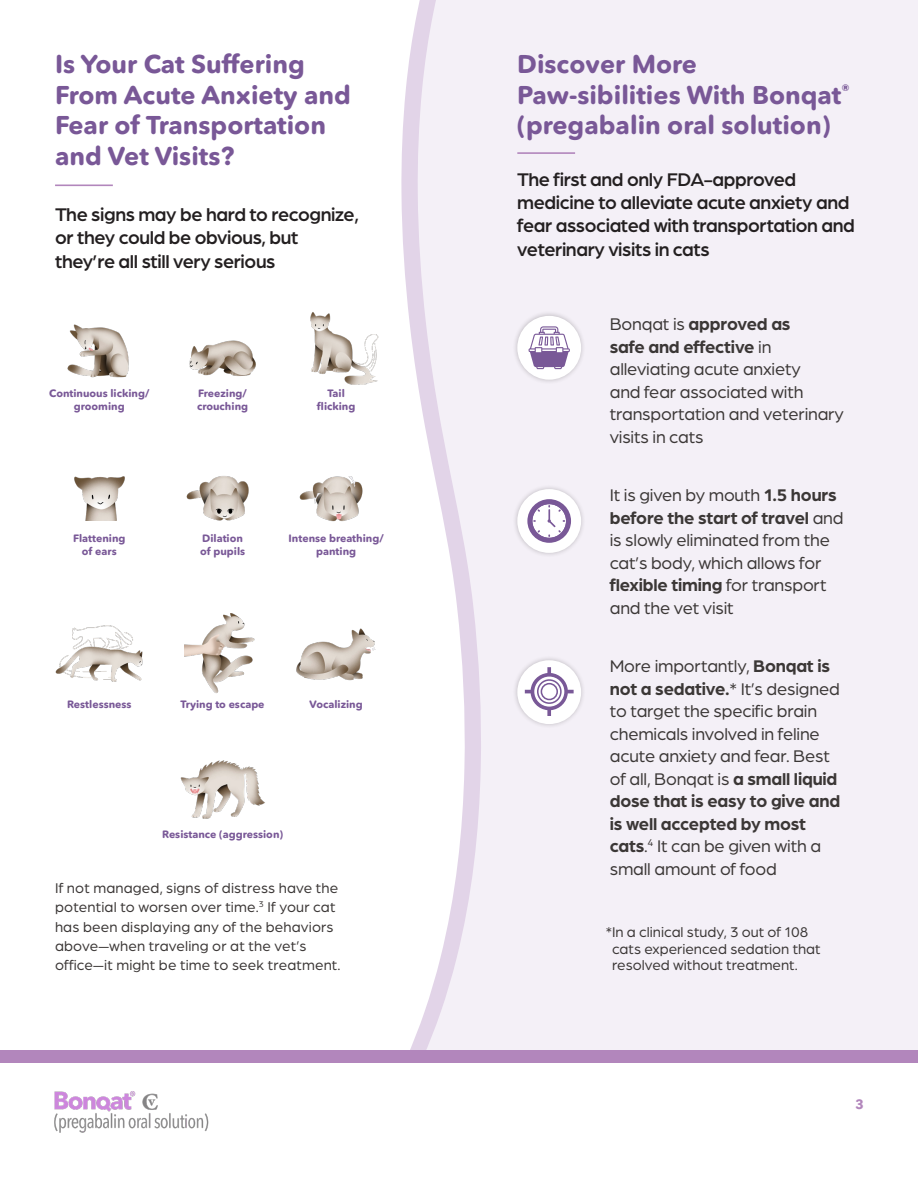
<style>
.page{position:relative;width:918px;height:1188px;background:#fff}
.page>*{position:absolute;margin:0;border:0;box-sizing:border-box;transform-origin:0 0}
.t1{font:700 25.5px/30.6px "Avenir Next Rounded Std";color:#795897}
.t2{font:500 19.5px/23.4px "Arboria";letter-spacing:-.02em;color:#231f20}
.t3{font:18px/22.5px "Arboria";letter-spacing:-.01em;color:#3b3736}
.t4{font:15px/19.2px "Arboria";letter-spacing:.01em;color:#3b3736}
.t5{font:700 13.5px "Avenir Next Rounded Std";color:#b286bc}
.t6{font:700 10.65px/12.8px "Avenir Next Rounded Std";color:#795897;text-align:center}
.s1{font-weight:700}
</style>
<div class="page">
<img style="left:54px;top:1091px;width:155px;height:42px">
<div style="left:0;top:1050px;width:918px;height:13px;background:#b286bc"></div>
<svg style="left:405px;top:0;width:513px;height:1050px;fill:#f4f0f7"></svg>
<hr style="left:55px;top:185px;width:58px;height:1px;background:#b286bc">
<hr style="left:517px;top:152px;width:58px;height:2px;background:#b286bc">
<img style="left:67px;top:324px;width:62px;height:54px">
<img style="left:189px;top:340px;width:67px;height:36px">
<img style="left:310px;top:312px;width:69px;height:73px">
<img style="left:74px;top:476px;width:51px;height:45px">
<img style="left:186px;top:476px;width:63px;height:45px">
<img style="left:299px;top:476px;width:64px;height:46px">
<img style="left:296px;top:628px;width:80px;height:53px">
<img style="left:55px;top:625px;width:88px;height:57px">
<img style="left:185px;top:613px;width:70px;height:81px">
<img style="left:180px;top:760px;width:85px;height:59px">
<div style="left:512px;top:311px;width:74px;height:74px;background:#231f20;opacity:.25"></div>
<div style="left:517px;top:316px;width:64px;height:64px;background:#fff;border-radius:50%"></div>
<svg style="left:529px;top:326px;width:41px;height:43px"></svg>
<div style="left:512px;top:484px;width:74px;height:74px;background:#231f20;opacity:.25"></div>
<div style="left:517px;top:489px;width:64px;height:64px;background:#fff;border-radius:50%"></div>
<svg style="left:527px;top:499px;width:44px;height:44px"></svg>
<div style="left:512px;top:655px;width:74px;height:74px;background:#231f20;opacity:.25"></div>
<div style="left:517px;top:660px;width:64px;height:64px;background:#fff;border-radius:50%"></div>
<svg style="left:525px;top:667px;width:49px;height:49px"></svg>
<p class="t1" style="left:55px;top:49px;width:297px">Is Your Cat Suffering<br>From Acute Anxiety and<br>Fear of Transportation and Vet Visits?</p>
<p class="t2" style="left:55px;top:202px;width:305px">The signs may be hard to recognize, or they could be obvious, but they’re all still very serious</p>
<p class="t6" style="left:49px;top:387px;width:102px">Continuous licking/ grooming</p>
<p class="t6" style="left:197px;top:387px;width:53px;text-align:left">Freezing/ crouching</p>
<p class="t6" style="left:317px;top:387px;width:40px">Tail flicking</p>
<p class="t6" style="left:73px;top:532px;width:54px">Flattening of ears</p>
<p class="t6" style="left:200px;top:532px;width:47px;text-align:left">Dilation of pupils</p>
<p class="t6" style="left:289px;top:532px;width:97px">Intense breathing/ panting</p>
<p class="t6" style="left:67px;top:698px;width:66px">Restlessness</p>
<p class="t6" style="left:181px;top:698px;width:85px">Trying to escape</p>
<p class="t6" style="left:310px;top:698px;width:55px">Vocalizing</p>
<p class="t6" style="left:162px;top:828px;width:123px">Resistance (aggression)</p>
<p class="t4" style="left:55px;top:878px;width:287px">If not managed, signs of distress have the potential to worsen over time.<sup>3</sup> If your cat has been displaying any of the behaviors above—when traveling or at the vet’s office—it might be time to seek treatment.</p>
<p class="t1" style="left:517px;top:49px;width:334px">Discover More<br>Paw-sibilities With Bonqat<sup>® </sup>(pregabalin oral solution)</p>
<p class="t2" style="left:517px;top:166px;width:339px">The first and only FDA-approved medicine to alleviate acute anxiety and fear associated with transportation and veterinary visits in cats</p>
<p class="t3" style="left:610px;top:312px;width:235px">Bonqat is <span class="s1">approved as<br>safe and effective</span> in alleviating acute anxiety<br>and fear associated with transportation and veterinary visits in cats</p>
<p class="t3" style="left:610px;top:483px;width:235px">It is given by mouth <span class="s1">1.5 hours before the start of travel</span> and is slowly eliminated from the cat’s body, which allows for <span class="s1">flexible timing</span> for transport and the vet visit</p>
<p class="t3" style="left:610px;top:654px;width:232px">More importantly, <span class="s1">Bonqat is not a sedative.</span>* It’s designed to target the specific brain chemicals involved in feline acute anxiety and fear. Best of all, Bonqat is <span class="s1">a small liquid dose that is easy to give and is well accepted by most cats</span>.<sup>4</sup> It can be given with a small amount of food</p>
<p class="t4" style="left:612px;top:923px;width:210px;line-height:16.5px;text-indent:-6px">*In a clinical study, 3 out of 108 cats experienced sedation that resolved without treatment.</p>
<p class="t5" style="left:855px;top:1096px;width:10px">3</p>
</div>
